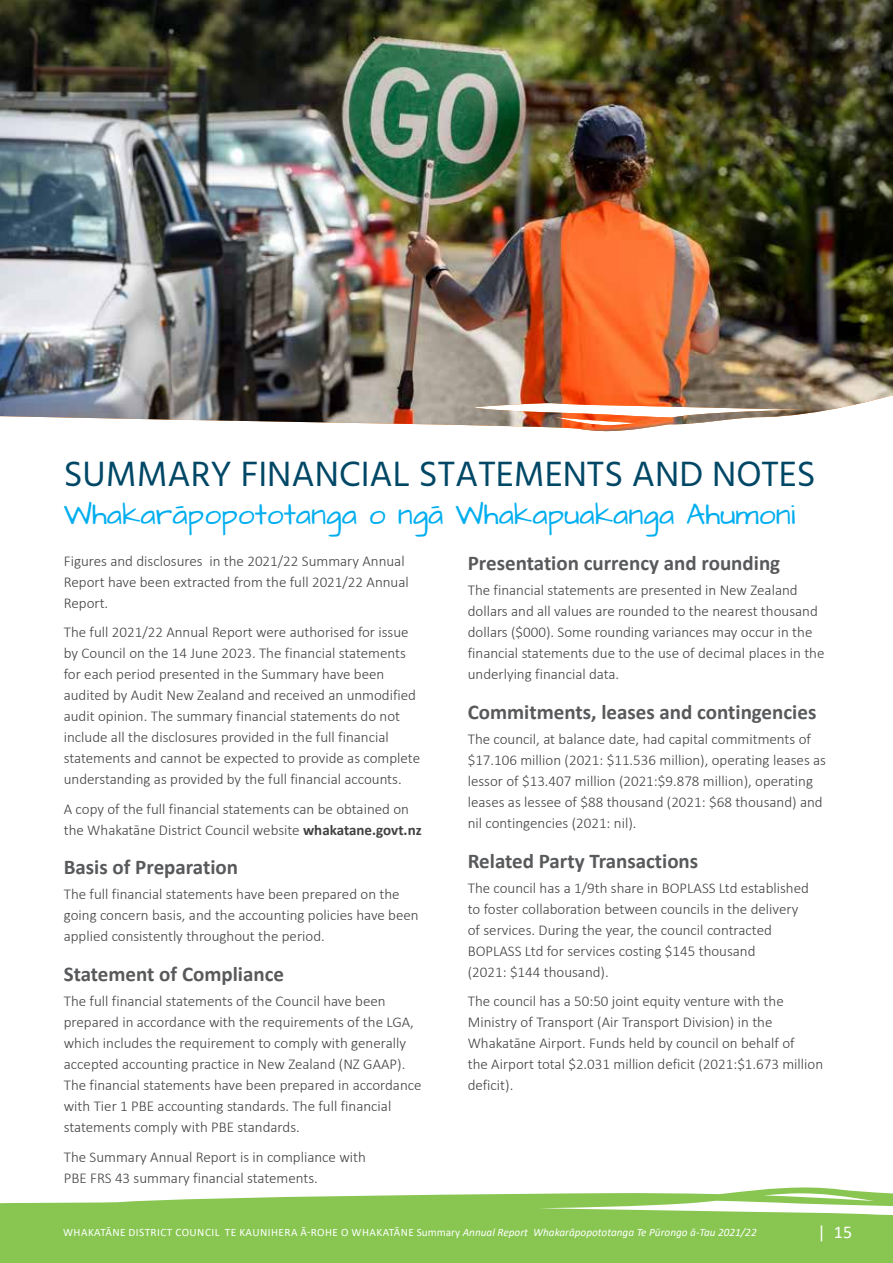
<style>
.page{position:relative;width:893px;height:1263px;background:#fff}
.page>*{position:absolute;margin:0;border:0;box-sizing:border-box;transform-origin:0 0}
.t1{font:36px "Hind";color:#004766}
.t2{font:24px "Architects Daughter";color:#00aeef}
.t3{font:700 21px "Calibri";color:#58595b}
.t4{font:18px "Calibri";color:#fff}
.t5{font:300 15px/21px "Calibri";color:#414042}
.t6{font:11.25px "Calibri";letter-spacing:.04em;color:#fff}
.s1{font-weight:700}
.s2{font-style:italic}
</style>
<div class="page">
<svg style="left:0;top:1187px;width:893px;height:76px;fill:#88c651"></svg>
<img style="left:0;top:0;width:893px;height:432px">
<h1 class="t1" style="left:64px;top:449px;width:753px">SUMMARY FINANCIAL STATEMENTS AND NOTES</h1>
<h2 class="t2" style="left:64px;top:502px;width:733px">Whakarāpopototanga o ngā Whakapuakanga Ahumoni</h2>
<p class="t5" style="left:64px;top:550px;width:346px">Figures and disclosures in the 2021/22 Summary Annual<br>Report have been extracted from the full 2021/22 Annual<br>Report.</p>
<p class="t5" style="left:64px;top:621px;width:358px">The full 2021/22 Annual Report were authorised for issue by Council on the 14 June 2023. The financial statements for each period presented in the Summary have been audited by Audit New Zealand and received an unmodified audit opinion. The summary financial statements do not include all the disclosures provided in the full financial statements and cannot be expected to provide as complete understanding as provided by the full financial accounts.</p>
<p class="t5" style="left:64px;top:798px;width:359px">A copy of the full financial statements can be obtained on the Whakatāne District Council website <span class="s1">whakatane.govt.nz</span></p>
<h3 class="t3" style="left:64px;top:852px;width:176px">Basis of Preparation</h3>
<p class="t5" style="left:64px;top:884px;width:356px">The full financial statements have been prepared on the going concern basis, and the accounting policies have been applied consistently throughout the period.</p>
<h3 class="t3" style="left:64px;top:959px;width:222px">Statement of Compliance</h3>
<p class="t5" style="left:64px;top:990px;width:359px">The full financial statements of the Council have been prepared in accordance with the requirements of the LGA, which includes the requirement to comply with generally accepted accounting practice in New Zealand (NZ GAAP).<br>The financial statements have been prepared in accordance with Tier 1 PBE accounting standards. The full financial statements comply with PBE standards.</p>
<p class="t5" style="left:64px;top:1146px;width:304px">The Summary Annual Report is in compliance with<br>PBE FRS 43 summary financial statements.</p>
<h3 class="t3" style="left:468px;top:548px;width:314px">Presentation currency and rounding</h3>
<p class="t5" style="left:468px;top:580px;width:358px">The financial statements are presented in New Zealand dollars and all values are rounded to the nearest thousand dollars ($000). Some rounding variances may occur in the financial statements due to the use of decimal places in the underlying financial data.</p>
<h3 class="t3" style="left:468px;top:697px;width:350px">Commitments, leases and contingencies</h3>
<p class="t5" style="left:468px;top:728px;width:360px">The council, at balance date, had capital commitments of $17.106 million (2021: $11.536 million), operating leases as lessor of $13.407 million (2021:$9.878 million), operating leases as lessee of $88 thousand (2021: $68 thousand) and nil contingencies (2021: nil).</p>
<h3 class="t3" style="left:468px;top:846px;width:232px">Related Party Transactions</h3>
<p class="t5" style="left:468px;top:877px;width:343px">The council has a 1/9th share in BOPLASS Ltd established to foster collaboration between councils in the delivery of services. During the year, the council contracted BOPLASS Ltd for services costing $145 thousand<br>(2021: $144 thousand).</p>
<p class="t5" style="left:468px;top:991px;width:357px">The council has a 50:50 joint equity venture with the Ministry of Transport (Air Transport Division) in the Whakatāne Airport. Funds held by council on behalf of<br>the Airport total $2.031 million deficit (2021:$1.673 million deficit).</p>
<p class="t6" style="left:63px;top:1224px;width:695px">WHAKATĀNE DISTRICT COUNCIL TE KAUNIHERA Ā-ROHE O WHAKATĀNE Summary <span class="s2">Annual Report Whakarāpopototanga Te Pūrongo ā-Tau 2021/22</span></p>
<p class="t4" style="left:817px;top:1220px;width:36px">| 15</p>
</div>
